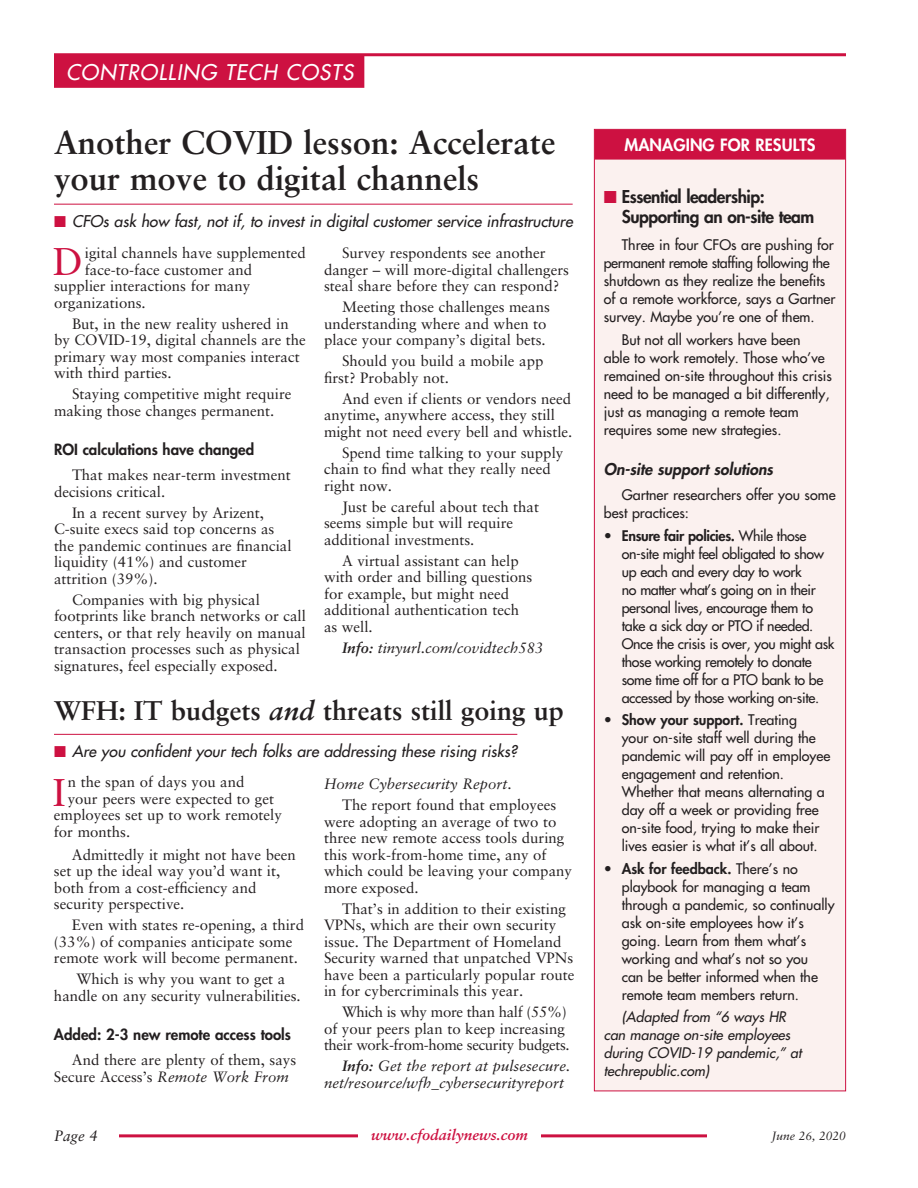
<style>
.page{position:relative;width:918px;height:1188px;background:#fff}
.page>*{position:absolute;margin:0;border:0;box-sizing:border-box;transform-origin:0 0}
.t1{font:38.7px "Sabon";color:#cd1141}
.t2{font:700 33px/36px "Sabon";color:#231f20}
.t3{font:700 27px "Sabon";color:#231f20}
.t4{font:italic 21px "Futura";letter-spacing:.05em;color:#fff}
.t5{font:800 17.25px/20.2px "Futura";letter-spacing:-.025em;color:#231f20}
.t6{font:800 16.5px "Futura";letter-spacing:.005em;color:#fff}
.t7{font:italic 15.75px "Futura";color:#231f20}
.t8{font:italic 800 15.75px "Futura";color:#231f20}
.t9{font:15px/16.5px "Sabon";color:#231f20}
.t10{font:italic 15px/16.5px "Sabon";color:#231f20}
.t11{font:15px/16.5px "Sabon";letter-spacing:-.025em;color:#231f20}
.t12{font:800 15px "Futura";color:#231f20}
.t13{font:italic 700 15px "Sabon";color:#cd1141}
.t14{font:14.25px/18px "Futura";color:#231f20}
.t15{font:14.25px/18px "Futura";letter-spacing:-.025em;color:#231f20}
.t16{font:italic 14.25px/18px "Futura";color:#231f20}
.t17{font:italic 12px "Sabon";color:#231f20}
.s1{color:#cd1141}
.s2{font-weight:700}
.s3{font-style:italic}
.s4{font-weight:800}
</style>
<div class="page">
<div style="left:54px;top:55px;width:310px;height:33px;background:#cd1141"></div>
<hr style="left:54px;top:53px;width:792px;height:3px;background:#cd1141">
<div style="left:594px;top:129px;width:252px;height:962px;background:#fbf1ef"></div>
<hr style="left:54px;top:204px;width:519px;height:1px;background:#cd1141">
<hr style="left:54px;top:734px;width:463px;height:1px;background:#cd1141">
<div style="left:595px;top:130px;width:251px;height:30px;background:#cd1141"></div>
<hr style="left:54px;top:1134px;width:792px;height:3px;background:#cd1141">
<div style="left:54px;top:1120px;width:64px;height:30px;background:#fff"></div>
<div style="left:708px;top:1120px;width:138px;height:30px;background:#fff"></div>
<div style="left:358px;top:1123px;width:183px;height:21px;background:#fff"></div>
<h3 class="t4" style="left:66px;top:59px;width:289px">CONTROLLING TECH COSTS</h3>
<h2 class="t2" style="left:54px;top:123px;width:503px">Another COVID lesson: Accelerate your move to digital channels</h2>
<p class="t7" style="left:54px;top:211px;width:520px"><span class="s1">■</span> CFOs ask how fast, not if, to invest in digital customer service infrastructure</p>
<h1 class="t1" style="left:53px;top:238px;width:32px">D</h1>
<p class="t9" style="left:85px;top:245px;width:223px">igital channels have supplemented</p>
<p class="t9" style="left:85px;top:261px;width:169px">face-to-face customer and</p>
<p class="t9" style="left:54px;top:278px;width:198px">supplier interactions for many</p>
<p class="t9" style="left:54px;top:294px;width:93px">organizations.</p>
<p class="t9" style="left:54px;top:315px;width:253px;text-indent:18px">But, in the new reality ushered in by COVID-19, digital channels are the primary way most companies interact with third parties.</p>
<p class="t9" style="left:54px;top:386px;width:239px;text-indent:18px">Staying competitive might require making those changes permanent.</p>
<p class="t12" style="left:54px;top:440px;width:202px">ROI calculations have changed</p>
<p class="t9" style="left:54px;top:467px;width:238px;text-indent:18px">That makes near-term investment decisions critical.</p>
<p class="t9" style="left:54px;top:504px;width:239px;text-indent:18px">In a recent survey by Arizent,<br>C-suite execs said top concerns as the pandemic continues are financial liquidity (41%) and customer attrition (39%).</p>
<p class="t9" style="left:54px;top:591px;width:253px;text-indent:18px">Companies with big physical footprints like branch networks or call centers, or that rely heavily on manual transaction processes such as physical signatures, feel especially exposed.</p>
<p class="t9" style="left:324px;top:245px;width:247px;text-indent:18px">Survey respondents see another danger – will more-digital challengers steal share before they can respond?</p>
<p class="t9" style="left:324px;top:299px;width:227px;text-indent:18px">Meeting those challenges means understanding where and when to place your company’s digital bets.</p>
<p class="t9" style="left:324px;top:353px;width:221px;text-indent:18px">Should you build a mobile app first? Probably not.</p>
<p class="t9" style="left:324px;top:390px;width:250px;text-indent:18px">And even if clients or vendors need anytime, anywhere access, they still might not need every bell and whistle.</p>
<p class="t9" style="left:324px;top:444px;width:241px;text-indent:18px">Spend time talking to your supply chain to find what they really need right now.</p>
<p class="t9" style="left:324px;top:498px;width:217px;text-indent:18px">Just be careful about tech that seems simple but will require additional investments.</p>
<p class="t9" style="left:324px;top:552px;width:210px;text-indent:18px">A virtual assistant can help with order and billing questions for example, but might need additional authentication tech as well.</p>
<p class="t10" style="left:342px;top:639px;width:203px"><span class="s2">Info:</span> tinyurl.com/covidtech583</p>
<h3 class="t3" style="left:54px;top:694px;width:511px">WFH: IT budgets <span class="s3">and</span> threats still going up</h3>
<p class="t7" style="left:54px;top:742px;width:465px"><span class="s1">■</span> Are you confident your tech folks are addressing these rising risks?</p>
<h1 class="t1" style="left:53px;top:769px;width:14px">I</h1>
<p class="t9" style="left:68px;top:774px;width:178px">n the span of days you and</p>
<p class="t9" style="left:68px;top:790px;width:208px">your peers were expected to get</p>
<p class="t9" style="left:54px;top:807px;width:229px">employees set up to work remotely</p>
<p class="t9" style="left:54px;top:823px;width:78px">for months.</p>
<p class="t9" style="left:54px;top:846px;width:243px;text-indent:18px">Admittedly it might not have been set up the ideal way you’d want it, both from a cost-efficiency and security perspective.</p>
<p class="t9" style="left:54px;top:916px;width:252px;text-indent:18px">Even with states re-opening, a third (33%) of companies anticipate some remote work will become permanent.</p>
<p class="t9" style="left:54px;top:970px;width:248px;text-align:center">Which is why you want to get a handle on any security vulnerabilities.</p>
<p class="t12" style="left:54px;top:1025px;width:239px">Added: 2-3 new remote access tools</p>
<p class="t9" style="left:54px;top:1051px;width:244px;text-indent:18px">And there are plenty of them, says<br>Secure Access’s <span class="s3">Remote Work From</span></p>
<p class="t9" style="left:342px;top:773px;width:216px;line-height:21px;text-indent:-18px"><span class="s3">Home Cybersecurity Report</span>.<br>The report found that employees</p>
<p class="t9" style="left:324px;top:813px;width:249px">were adopting an average of two to three new remote access tools during this work-from-home time, any of which could be leaving your company more exposed.</p>
<p class="t9" style="left:324px;top:900px;width:252px;text-indent:18px">That’s in addition to their existing VPNs, which are their own security issue. The Department of Homeland Security warned that unpatched VPNs have been a particularly popular route in for cybercriminals this year.</p>
<p class="t11" style="left:324px;top:1003px;width:247px;text-indent:18px">Which is why more than half (55%) of your peers plan to keep increasing their work-from-home security budgets.</p>
<p class="t10" style="left:324px;top:1058px;width:248px;text-indent:18px"><span class="s2">Info:</span> Get the report at pulsesecure. net/resource/wfh_cybersecurityreport</p>
<p class="t6" style="left:625px;top:134px;width:193px">MANAGING FOR RESULTS</p>
<p class="t5" style="left:622px;top:187px;width:194px;text-indent:-18px"><span class="s1">■</span> Essential leadership:<br>Supporting an on-site team</p>
<p class="t14" style="left:604px;top:236px;width:233px;text-indent:18px">Three in four CFOs are pushing for permanent remote staffing following the shutdown as they realize the benefits of a remote workforce, says a Gartner survey. Maybe you’re one of them.</p>
<p class="t14" style="left:604px;top:331px;width:230px;text-indent:18px">But not all workers have been<br>able to work remotely. Those who’ve remained on-site throughout this crisis need to be managed a bit differently, just as managing a remote team requires some new strategies.</p>
<p class="t8" style="left:604px;top:459px;width:171px">On-site support solutions</p>
<p class="t14" style="left:604px;top:486px;width:233px;text-indent:18px">Gartner researchers offer you some best practices:</p>
<p class="t15" style="left:622px;top:526px;width:214px;text-indent:-18px">• <span class="s4">Ensure fair policies.</span> While those on-site might feel obligated to show up each and every day to work<br>no matter what’s going on in their personal lives, encourage them to take a sick day or PTO if needed.<br>Once the crisis is over, you might ask those working remotely to donate some time off for a PTO bank to be accessed by those working on-site.</p>
<p class="t14" style="left:622px;top:711px;width:210px;text-indent:-18px">• <span class="s4">Show your support.</span> Treating<br>your on-site staff well during the pandemic will pay off in employee engagement and retention.<br>Whether that means alternating a day off a week or providing free on-site food, trying to make their lives easier is what it’s all about.</p>
<p class="t14" style="left:622px;top:859px;width:214px;text-indent:-18px">• <span class="s4">Ask for feedback.</span> There’s no playbook for managing a team through a pandemic, so continually ask on-site employees how it’s going. Learn from them what’s working and what’s not so you<br>can be better informed when the remote team members return.</p>
<p class="t16" style="left:604px;top:1008px;width:199px;text-indent:18px">(Adapted from “6 ways HR can manage on-site employees during COVID-19 pandemic,” at techrepublic.com)</p>
<p class="t10" style="left:54px;top:1128px;width:45px">Page 4</p>
<p class="t13" style="left:371px;top:1125px;width:158px">www.cfodailynews.com</p>
<p class="t17" style="left:772px;top:1129px;width:76px">June 26, 2020</p>
</div>
